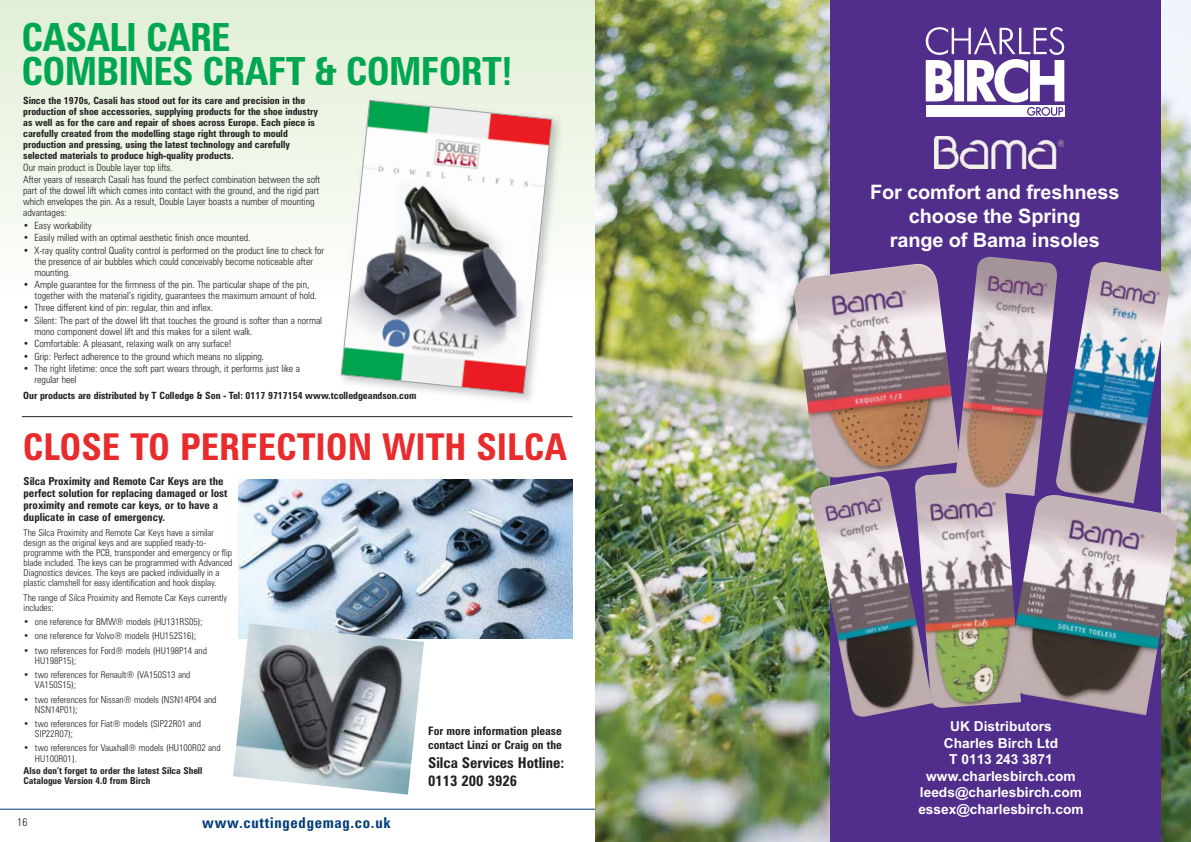
<style>
.page{position:relative;width:1191px;height:842px;background:#fff}
.page>*{position:absolute;margin:0;border:0;box-sizing:border-box;transform-origin:0 0}
.t1{font:700 condensed 38.8px/33.5px "Zurich BT";letter-spacing:-.02em;color:#00a650}
.t2{font:700 condensed 37px "Zurich BT";color:#e82b2d}
.t3{font:700 19.9px/23.9px "Arial";letter-spacing:-.005em;color:#fff;text-align:center}
.t4{font:700 condensed 15px "Zurich BT";letter-spacing:.05em;color:#003c78}
.t5{font:700 condensed 14.9px/18.8px "Zurich BT";color:#231f20}
.t6{font:700 13.7px/16.5px "Arial";color:#fff;text-align:center}
.t7{font:700 condensed 11.7px/13.9px "Zurich BT";color:#231f20}
.t8{font:700 condensed 11px/12px "Zurich BT";color:#231f20}
.t9{font:300 condensed 11px "Zurich BT";color:#231f20}
.t10{font:300 condensed 10px/11px "Zurich BT";color:#231f20}
.t11{font:700 condensed 10px/11px "Zurich BT";color:#231f20}
.t12{font:300 condensed 9.5px/10.1px "Zurich BT";color:#231f20}
.t13{font:700 condensed 9.5px/10px "Zurich BT";color:#231f20}
</style>
<div class="page">
<hr style="left:0;top:809px;width:595px;height:1px;background:#003c78">
<img style="left:340px;top:372px;width:192px;height:29px">
<svg style="left:341px;top:100px;width:211px;height:294px"></svg>
<hr style="left:22px;top:416px;width:550px;height:1px;background:#231f20">
<img style="left:595px;top:0;width:596px;height:842px">
<img style="left:238px;top:479px;width:334px;height:159px">
<img style="left:233px;top:624px;width:191px;height:171px">
<div style="left:830px;top:0;width:330px;height:842px;background:#512d8c"></div>
<img style="left:808px;top:480px;width:106px;height:239px">
<img style="left:934px;top:136px;width:129px;height:32px">
<div style="left:926px;top:106px;width:138px;height:11px;background:#fff"></div>
<svg style="left:925px;top:27px;width:139px;height:89px"></svg>
<img style="left:792px;top:263px;width:160px;height:217px">
<img style="left:1021px;top:491px;width:159px;height:224px">
<img style="left:914px;top:469px;width:107px;height:239px">
<img style="left:952px;top:256px;width:100px;height:240px">
<img style="left:1052px;top:261px;width:120px;height:242px">
<h1 class="t1" style="left:22px;top:25px;width:493px">CASALI CARE<br>COMBINES CRAFT &amp; COMFORT !</h1>
<p class="t11" style="left:23px;top:96px;width:296px">Since the 1970s, Casali has stood out for its care and precision in the production of shoe accessories, supplying products for the shoe industry as well as for the care and repair of shoes across Europe. Each piece is carefully created from the modelling stage right through to mould production and pressing, using the latest technology and carefully selected materials to produce high-quality products.</p>
<p class="t10" style="left:23px;top:162px;width:299px;line-height:12.4px">Our main product is Double layer top lifts.<br>After years of research Casali has found the perfect combination between the soft</p>
<p class="t10" style="left:23px;top:186px;width:298px">part of the dowel lift which comes into contact with the ground, and the rigid part which envelopes the pin. As a result, Double Layer boasts a number of mounting advantages:</p>
<p class="t10" style="left:23px;top:221px;width:70px">• Easy workability</p>
<p class="t10" style="left:23px;top:233px;width:229px">• Easily milled with an optimal aesthetic finish once mounted.</p>
<p class="t10" style="left:35px;top:246px;width:291px;text-indent:-11px">• X-ray quality control Quality control is performed on the product line to check for the presence of air bubbles which could conceivably become noticeable after mounting.</p>
<p class="t10" style="left:35px;top:280px;width:284px;text-indent:-11px">• Ample guarantee for the firmness of the pin. The particular shape of the pin, together with the material’s rigidity, guarantees the maximum amount of hold.</p>
<p class="t10" style="left:23px;top:304px;width:191px">• Three different kind of pin: regular, thin and inflex.</p>
<p class="t10" style="left:35px;top:316px;width:289px;text-indent:-11px">• Silent: The part of the dowel lift that touches the ground is softer than a normal mono component dowel lift and this makes for a silent walk.</p>
<p class="t10" style="left:23px;top:339px;width:210px">• Comfortable: A pleasant, relaxing walk on any surface!</p>
<p class="t10" style="left:23px;top:352px;width:242px">• Grip: Perfect adherence to the ground which means no slipping.</p>
<p class="t10" style="left:35px;top:364px;width:267px;text-indent:-11px">• The right lifetime: once the soft part wears through, it performs just like a regular heel</p>
<p class="t11" style="left:23px;top:391px;width:395px">Our products are distributed by T Colledge &amp; Son - Tel: 0117 9717154 www.tcolledgeandson.com</p>
<h2 class="t2" style="left:23px;top:433px;width:546px">CLOSE TO PERFECTION WITH SILCA</h2>
<p class="t8" style="left:24px;top:477px;width:205px">Silca Proximity and Remote Car Keys are the perfect solution for replacing damaged or lost proximity and remote car keys, or to have a duplicate in case of emergency.</p>
<p class="t12" style="left:24px;top:528px;width:210px">The Silca Proximity and Remote Car Keys have a similar design as the original keys and are supplied ready-to&shy;programme with the PCB, transponder and emergency or flip blade included. The keys can be programmed with Advanced Diagnostics devices. The keys are packed individually in a plastic clamshell for easy identification and hook display.</p>
<p class="t12" style="left:24px;top:593px;width:205px">The range of Silca Proximity and Remote Car Keys currently includes:</p>
<p class="t12" style="left:24px;top:618px;width:181px">• one reference for BMW® models (HU131RS05);</p>
<p class="t12" style="left:24px;top:632px;width:174px">• one reference for Volvo® models (HU152S16);</p>
<p class="t12" style="left:35px;top:646px;width:173px;text-indent:-11px">• two references for Ford® models (HU198P14 and<br>HU198P15);</p>
<p class="t12" style="left:35px;top:671px;width:157px;text-indent:-11px">• two references for Renault® (VA150S13 and<br>VA150S15);</p>
<p class="t12" style="left:35px;top:695px;width:183px;text-indent:-11px">• two references for Nissan® models (NSN14P04 and<br>NSN14P01);</p>
<p class="t12" style="left:35px;top:720px;width:167px;text-indent:-11px">• two references for Fiat® models (SIP22R01 and<br>SIP22R07);</p>
<p class="t12" style="left:35px;top:744px;width:187px;text-indent:-11px">• two references for Vauxhall® models (HU100R02 and<br>HU100R01).</p>
<p class="t13" style="left:24px;top:767px;width:180px">Also don’t forget to order the latest Silca Shell<br>Catalogue Version 4.0 from Birch</p>
<p class="t9" style="left:17px;top:818px;width:12px">16</p>
<h3 class="t4" style="left:202px;top:817px;width:190px">www.cuttingedgemag.co.uk</h3>
<p class="t7" style="left:428px;top:725px;width:135px">For more information please contact Linzi or Craig on the</p>
<h3 class="t5" style="left:428px;top:754px;width:138px">Silca Services Hotline:<br>0113 200 3926</h3>
<h3 class="t3" style="left:870px;top:182px;width:251px">For comfort and freshness choose the Spring<br>range of Bama insoles</h3>
<h3 class="t6" style="left:918px;top:720px;width:167px">UK Distributors<br>Charles Birch Ltd<br>T 0113 243 3871 www.charlesbirch.com leeds@charlesbirch.com essex@charlesbirch.com</h3>
</div>
